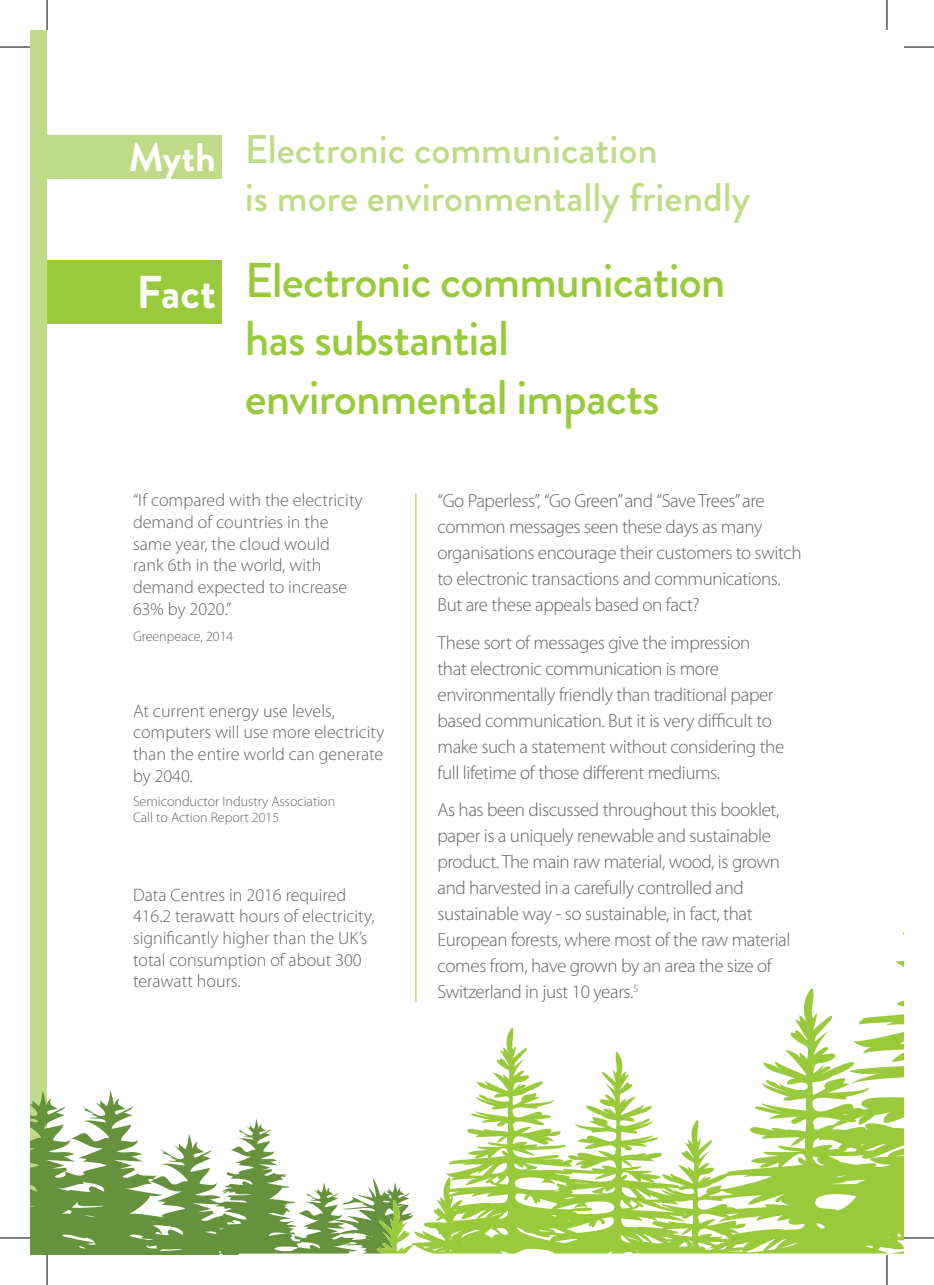
<style>
.page{position:relative;width:934px;height:1285px;background:#fff}
.page>*{position:absolute;margin:0;border:0;box-sizing:border-box;transform-origin:0 0}
.t1{font:500 48.8px/58.6px "Brandon Grotesque";letter-spacing:-.02em;color:#99ca3b}
.t2{font:700 46px "Brandon Grotesque";color:#fff}
.t3{font:500 40px/48px "Brandon Grotesque";color:#c0db88}
.t4{font:700 40px "Brandon Grotesque";color:#fff}
.t5{font:300 19px/26px "Myriad Pro";letter-spacing:-.02em;color:#636366}
.t6{font:300 18px/21.6px "Myriad Pro";color:#636366}
.t7{font:300 14px/16.8px "Myriad Pro";color:#636366}
</style>
<div class="page">
<div style="left:30px;top:30px;width:17px;height:1225px;background:#c0db88"></div>
<div style="left:47px;top:135px;width:175px;height:44px;background:#c0db88"></div>
<div style="left:47px;top:260px;width:175px;height:63px;background:#99ca3b"></div>
<svg style="left:30px;top:1090px;width:346px;height:165px"></svg>
<svg style="left:376px;top:769px;width:527px;height:485px"></svg>
<hr style="left:415px;top:493px;width:1px;height:509px;background:#99ca3b">
<hr style="left:0;top:47px;width:30px;height:1px;background:#000">
<hr style="left:903px;top:47px;width:30px;height:1px;background:#000">
<hr style="left:0;top:1237px;width:30px;height:1px;background:#000">
<hr style="left:903px;top:1237px;width:30px;height:1px;background:#000">
<hr style="left:47px;top:0;width:1px;height:30px;background:#000">
<hr style="left:47px;top:1255px;width:1px;height:30px;background:#000">
<hr style="left:886px;top:0;width:1px;height:30px;background:#000">
<hr style="left:886px;top:1255px;width:1px;height:30px;background:#000">
<h3 class="t4" style="left:129px;top:129px;width:89px">Myth</h3>
<h2 class="t2" style="left:137px;top:260px;width:81px">Fact</h2>
<h3 class="t3" style="left:244px;top:126px;width:506px">Electronic communication<br>is more environmentally friendly</h3>
<h1 class="t1" style="left:244px;top:251px;width:482px">Electronic communication has substantial environmental impacts</h1>
<p class="t6" style="left:133px;top:490px;width:231px">“If compared with the electricity demand of countries in the same year, the cloud would rank 6th in the world, with demand expected to increase<br>63% by 2020.”</p>
<p class="t7" style="left:133px;top:627px;width:102px">Greenpeace, 2014</p>
<p class="t6" style="left:133px;top:700px;width:253px">At current energy use levels, computers will use more electricity than the entire world can generate by 2040.</p>
<p class="t7" style="left:133px;top:792px;width:204px">Semiconductor Industry Association<br>Call to Action Report 2015</p>
<p class="t6" style="left:133px;top:884px;width:243px">Data Centres in 2016 required<br>416.2 terawatt hours of electricity, significantly higher than the UK’s total consumption of about 300 terawatt hours.</p>
<p class="t5" style="left:437px;top:488px;width:365px">“Go Paperless”, “Go Green” and “Save Trees” are common messages seen these days as many organisations encourage their customers to switch to electronic transactions and communications.<br>But are these appeals based on fact?</p>
<p class="t5" style="left:437px;top:629px;width:348px">These sort of messages give the impression that electronic communication is more environmentally friendly than traditional paper based communication. But it is very difficult to make such a statement without considering the full lifetime of those different mediums.</p>
<p class="t5" style="left:437px;top:797px;width:354px">As has been discussed throughout this booklet, paper is a uniquely renewable and sustainable product. The main raw material, wood, is grown and harvested in a carefully controlled and sustainable way - so sustainable, in fact, that European forests, where most of the raw material comes from, have grown by an area the size of Switzerland in just 10 years.<sup>5</sup></p>
</div>
